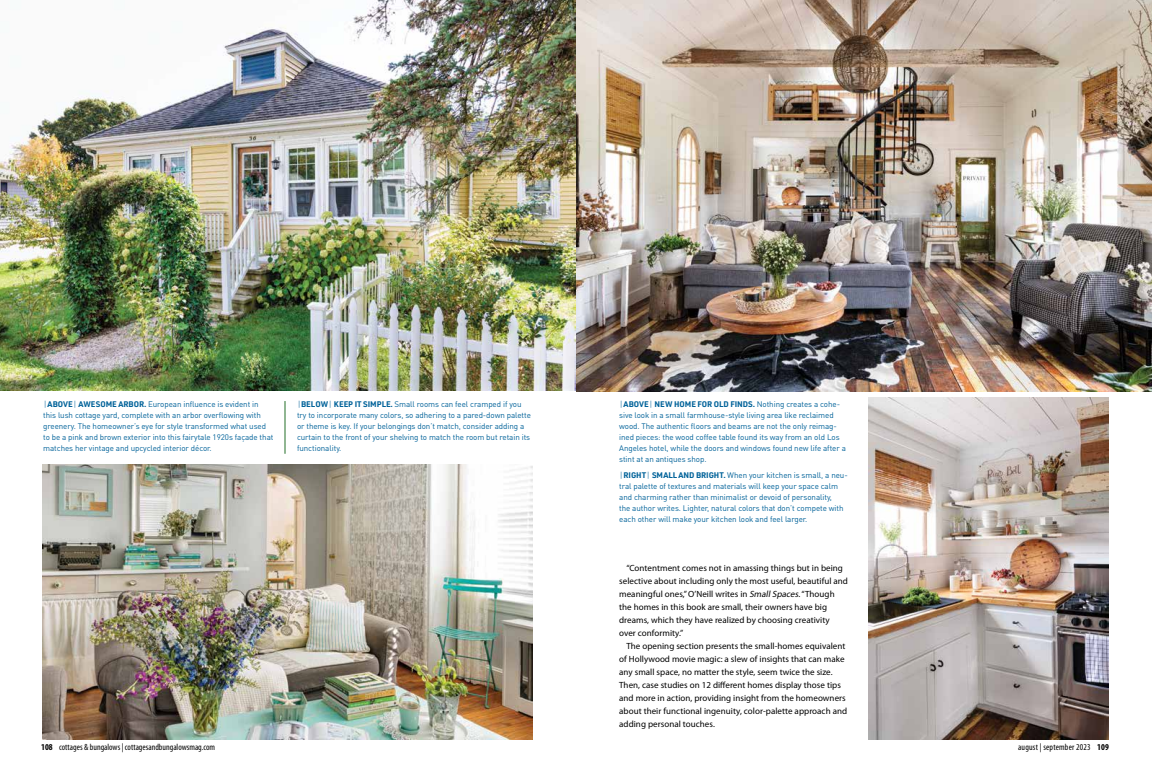
<style>
.page{position:relative;width:1152px;height:783px;background:#fff}
.page>*{position:absolute;margin:0;border:0;box-sizing:border-box;transform-origin:0 0}
.t1{font:9px/13px "Myriad Pro";letter-spacing:.005em;color:#000}
.t2{font:condensed 9px "Myriad Pro";color:#000}
.t3{font:condensed 9px "Myriad Pro";letter-spacing:.02em;color:#000}
.t4{font:8px/11px "DIN Pro";letter-spacing:-.01em;color:#006299}
.t5{font:700 8px "URWDIN";letter-spacing:-.005em;color:#006299}
.s1{font-family:"URWDIN";font-weight:300}
.s2{font-family:"URWDIN";font-weight:700}
.s3{font-weight:300}
.s4{font-family:"DIN Pro";font-weight:400}
.s5{font-style:italic}
.s6{font-weight:700}
</style>
<div class="page">
<img style="left:0;top:0;width:576px;height:390px">
<img style="left:43px;top:465px;width:490px;height:275px">
<img style="left:576px;top:0;width:576px;height:392px">
<img style="left:868px;top:398px;width:241px;height:342px">
<hr style="left:285px;top:401px;width:1px;height:53px;background:#226e27">
<p class="t4" style="left:43px;top:398px;width:232px"><span class="s1">|</span><span class="s2">ABOVE</span><span class="s1">|</span> <span class="s2">AWESOME ARBOR.</span> European influence is evident in this lush cottage yard, complete with an arbor overflowing with greenery. The homeowner’s eye for style transformed what used to be a pink and brown exterior into this fairytale 1920s façade that matches her vintage and upcycled interior décor.</p>
<p class="t5" style="left:619px;top:399px;width:222px"><span class="s3">|</span>ABOVE<span class="s3">|</span> NEW HOME FOR OLD FINDS. <span class="s4">Nothing creates a cohe-</span></p>
<p class="t4" style="left:297px;top:398px;width:235px"><span class="s1">|</span><span class="s2">BELOW</span><span class="s1">|</span> <span class="s2">KEEP IT SIMPLE.</span> Small rooms can feel cramped if you try to incorporate many colors, so adhering to a pared-down palette or theme is key. If your belongings don’t match, consider adding a curtain to the front of your shelving to match the room but retain its functionality.</p>
<p class="t4" style="left:619px;top:409px;width:228px">sive look in a small farmhouse-style living area like reclaimed wood. The authentic floors and beams are not the only reimag&shy;ined pieces: the wood coffee table found its way from an old Los Angeles hotel, while the doors and windows found new life after a stint at an antiques shop.</p>
<p class="t4" style="left:619px;top:469px;width:230px"><span class="s1">|</span><span class="s2">RIGHT</span><span class="s1">|</span> <span class="s2">SMALL AND BRIGHT.</span> When your kitchen is small, a neu&shy;tral palette of textures and materials will keep your space calm and charming rather than minimalist or devoid of personality,<br>the author writes. Lighter, natural colors that don’t compete with each other will make your kitchen look and feel larger.</p>
<p class="t1" style="left:619px;top:562px;width:230px;text-indent:7px">“Contentment comes not in amassing things but in being selective about including only the most useful, beautiful and meaningful ones,” O’Neill writes in <span class="s5">SmallSpaces</span>. “Though the homes in this book are small, their owners have big dreams, which they have realized by choosing creativity over conformity.”</p>
<p class="t1" style="left:619px;top:640px;width:229px;text-indent:7px">The opening section presents the small-homes equivalent of Hollywood movie magic: a slew of insights that can make any small space, no matter the style, seem twice the size.<br>Then, case studies on 12 different homes display those tips and more in action, providing insight from the homeowners about their functional ingenuity, color-palette approach and adding personal touches.</p>
<p class="t2" style="left:41px;top:741px;width:175px"><span class="s6">108</span> cottages &amp; bungalows | cottagesandbungalowsmag.com</p>
<p class="t3" style="left:1018px;top:741px;width:92px">august | september 2023 <span class="s6">109</span></p>
</div>
